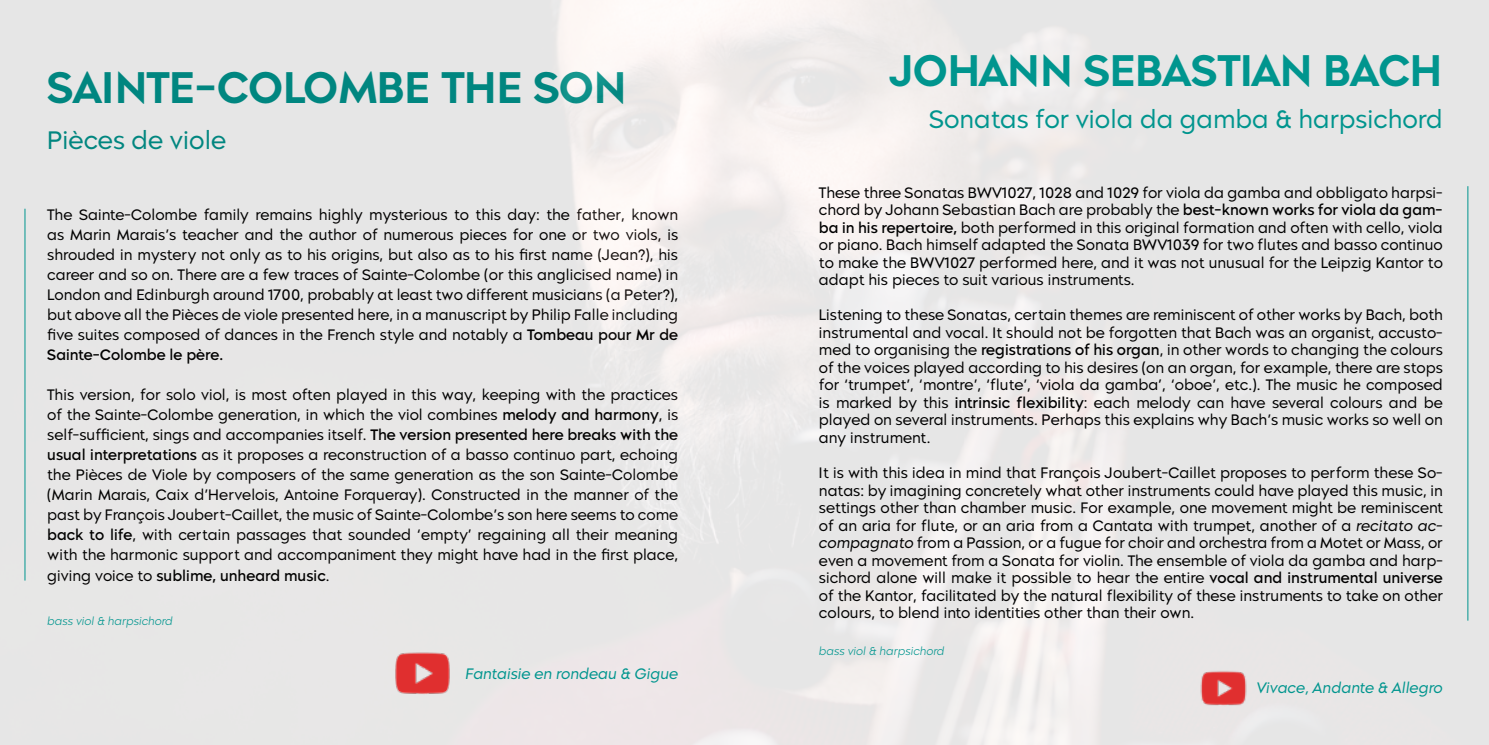
<style>
.page{position:relative;width:1489px;height:745px;background:#fff}
.page>*{position:absolute;margin:0;border:0;box-sizing:border-box;transform-origin:0 0}
.t1{font:600 43.75px "Morn";color:#00958e}
.t2{font:25px "Morn";color:#00958e}
.t3{font:15px/17.5px "Morn";color:#000;text-align:justify}
.t4{font:italic 15px "Morn";color:#00958e}
.t5{font:italic 300 11.25px "Morn";color:#00958e}
.s1{font-weight:500}
.s2{font-style:italic}
</style>
<div class="page">
<img style="left:379px;top:645px;width:86px;height:54px">
<hr style="left:25px;top:208px;width:1px;height:372px;background:#00958e">
<hr style="left:1467px;top:186px;width:1px;height:434px;background:#00958e">
<img style="left:1188px;top:665px;width:69px;height:43px">
<h1 class="t1" style="left:47px;top:60px;width:580px">SAINTE-COLOMBE THE SON</h1>
<h2 class="t2" style="left:47px;top:125px;width:180px">Pièces de viole</h2>
<p class="t3" style="left:47px;top:205px;width:632px;line-height:20px">The Sainte-Colombe family remains highly mysterious to this day: the father, known as Marin Marais’s teacher and the author of numerous pieces for one or two viols, is shrouded in mystery not only as to his origins, but also as to his first name (Jean?), his career and so on. There are a few traces of Sainte-Colombe (or this anglicised name) in London and Edinburgh around 1700, probably at least two different musicians (a Peter?), but above all the Pièces de viole presented here, in a manuscript by Philip Falle including five suites composed of dances in the French style and notably a <span class="s1">Tombeau pour Mr de Sainte-Colombe le père.</span></p>
<p class="t3" style="left:47px;top:385px;width:632px;line-height:20px">This version, for solo viol, is most often played in this way, keeping with the practices of the Sainte-Colombe generation, in which the viol combines <span class="s1">melody and harmony</span>, is self-sufficient, sings and accompanies itself. <span class="s1">The version presented here breaks with the usual interpretations</span> as it proposes a reconstruction of a basso continuo part, echoing the Pièces de Viole by composers of the same generation as the son Sainte-Colombe (Marin Marais, Caix d’Hervelois, Antoine Forqueray). Constructed in the manner of the past by François Joubert-Caillet, the music of Sainte-Colombe’s son here seems to come <span class="s1">back to life</span>, with certain passages that sounded ‘empty’ regaining all their meaning with the harmonic support and accompaniment they might have had in the first place, giving voice to <span class="s1">sublime, unheard music</span>.</p>
<p class="t5" style="left:47px;top:613px;width:127px">bass viol &amp; harpsichord</p>
<p class="t4" style="left:465px;top:663px;width:214px">Fantaisie en rondeau &amp; Gigue</p>
<h1 class="t1" style="left:890px;top:44px;width:554px">JOHANN SEBASTIAN BACH</h1>
<h2 class="t2" style="left:929px;top:104px;width:515px">Sonatas for viola da gamba &amp; harpsichord</h2>
<p class="t3" style="left:819px;top:183px;width:625px">These three Sonatas BWV1027, 1028 and 1029 for viola da gamba and obbligato harpsi&shy;chord by Johann Sebastian Bach are probably the <span class="s1">best-known works for viola da gam&shy;ba in his repertoire,</span> both performed in this original formation and often with cello, viola or piano. Bach himself adapted the Sonata BWV1039 for two flutes and basso continuo to make the BWV1027 performed here, and it was not unusual for the Leipzig Kantor to adapt his pieces to suit various instruments.</p>
<p class="t3" style="left:819px;top:306px;width:625px">Listening to these Sonatas, certain themes are reminiscent of other works by Bach, both instrumental and vocal. It should not be forgotten that Bach was an organist, accusto&shy;med to organising the <span class="s1">registrations of his organ</span>, in other words to changing the colours of the voices played according to his desires (on an organ, for example, there are stops for ‘trumpet’, ‘montre’, ‘flute’, ‘viola da gamba’, ‘oboe’, etc.). The music he composed is marked by this <span class="s1">intrinsic flexibility</span>: each melody can have several colours and be played on several instruments. Perhaps this explains why Bach’s music works so well on any instrument.</p>
<p class="t3" style="left:819px;top:463px;width:625px">It is with this idea in mind that François Joubert-Caillet proposes to perform these So&shy;natas: by imagining concretely what other instruments could have played this music, in settings other than chamber music. For example, one movement might be reminiscent of an aria for flute, or an aria from a Cantata with trumpet, another of a <span class="s2">recitato ac&shy;compagnato</span> from a Passion, or a fugue for choir and orchestra from a Motet or Mass, or even a movement from a Sonata for violin. The ensemble of viola da gamba and harp&shy;sichord alone will make it possible to hear the entire <span class="s1">vocal and instrumental universe </span>of the Kantor, facilitated by the natural flexibility of these instruments to take on other colours, to blend into identities other than their own.</p>
<p class="t5" style="left:818px;top:643px;width:127px">bass viol &amp; harpsichord</p>
<p class="t4" style="left:1256px;top:678px;width:188px">Vivace, Andante &amp; Allegro</p>
</div>
